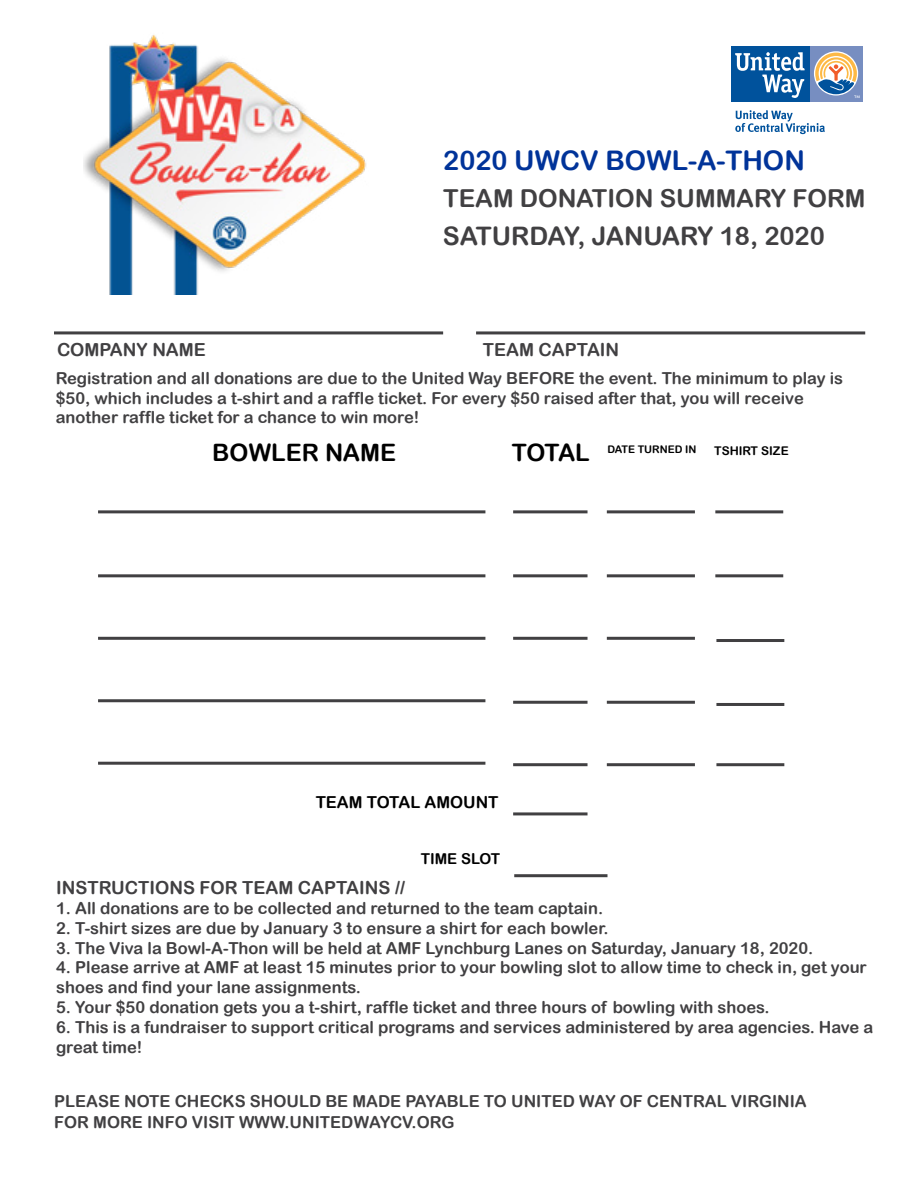
<style>
.page{position:relative;width:918px;height:1188px;background:#fff}
.page>*{position:absolute;margin:0;border:0;box-sizing:border-box;transform-origin:0 0}
.t1{font:27px "Arial Rounded MT Bold";color:#039}
.t2{font:25.5px "Arial Rounded MT Bold";color:#414042}
.t3{font:24.75px "Arial Rounded MT Bold";color:#414042}
.t4{font:24px "Arial Rounded MT Bold";color:#000}
.t5{font:18px "Arial Rounded MT Bold";color:#414042}
.t6{font:16.5px/19.8px "Arial Rounded MT Bold";color:#414042}
.t7{font:16.5px "Arial Rounded MT Bold";color:#000}
.t8{font:15px "Arial Rounded MT Bold";color:#000}
.t9{font:12px "Arial Rounded MT Bold";color:#000}
.t10{font:10.5px "Arial Rounded MT Bold";color:#000}
</style>
<div class="page">
<hr style="left:54px;top:331px;width:389px;height:3px;background:#414042">
<hr style="left:98px;top:510px;width:387px;height:3px;background:#414042">
<hr style="left:98px;top:574px;width:387px;height:3px;background:#414042">
<hr style="left:98px;top:637px;width:387px;height:3px;background:#414042">
<hr style="left:98px;top:699px;width:387px;height:3px;background:#414042">
<hr style="left:98px;top:762px;width:387px;height:3px;background:#414042">
<hr style="left:476px;top:331px;width:389px;height:3px;background:#414042">
<hr style="left:513px;top:510px;width:75px;height:3px;background:#414042">
<hr style="left:513px;top:574px;width:75px;height:3px;background:#414042">
<hr style="left:607px;top:574px;width:88px;height:3px;background:#414042">
<hr style="left:513px;top:637px;width:75px;height:3px;background:#414042">
<hr style="left:607px;top:637px;width:88px;height:3px;background:#414042">
<hr style="left:513px;top:701px;width:75px;height:3px;background:#414042">
<hr style="left:607px;top:701px;width:88px;height:3px;background:#414042">
<hr style="left:513px;top:763px;width:75px;height:3px;background:#414042">
<hr style="left:513px;top:812px;width:75px;height:3px;background:#414042">
<hr style="left:607px;top:763px;width:88px;height:3px;background:#414042">
<hr style="left:607px;top:510px;width:88px;height:3px;background:#414042">
<div style="left:809px;top:46px;width:54px;height:55px;background:#778ec1"></div>
<svg style="left:814px;top:51px;width:44px;height:45px"></svg>
<div style="left:731px;top:46px;width:78px;height:55px;background:#00529c"></div>
<svg style="left:815px;top:53px;width:45px;height:45px"></svg>
<svg style="left:735px;top:52px;width:70px;height:46px"></svg>
<svg style="left:735px;top:110px;width:90px;height:24px"></svg>
<hr style="left:715px;top:510px;width:68px;height:3px;background:#414042">
<hr style="left:716px;top:639px;width:68px;height:3px;background:#414042">
<hr style="left:715px;top:574px;width:68px;height:3px;background:#414042">
<hr style="left:716px;top:703px;width:68px;height:3px;background:#414042">
<hr style="left:716px;top:763px;width:68px;height:3px;background:#414042">
<hr style="left:514px;top:874px;width:94px;height:3px;background:#414042">
<img style="left:83px;top:34px;width:284px;height:260px">
<h1 class="t1" style="left:443px;top:145px;width:363px">2020 UWCV BOWL-A-THON</h1>
<h3 class="t3" style="left:443px;top:184px;width:424px">TEAM DONATION SUMMARY FORM</h3>
<h2 class="t2" style="left:443px;top:221px;width:384px">SATURDAY, JANUARY 18, 2020</h2>
<p class="t5" style="left:57px;top:339px;width:150px">COMPANY NAME</p>
<p class="t5" style="left:483px;top:339px;width:138px">TEAM CAPTAIN</p>
<p class="t6" style="left:56px;top:368px;width:789px">Registration and all donations are due to the United Way BEFORE the event. The minimum to play is $50, which includes a t-shirt and a raffle ticket. For every $50 raised after that, you will receive another raffle ticket for a chance to win more!</p>
<h3 class="t4" style="left:212px;top:438px;width:186px">BOWLER NAME</h3>
<h3 class="t4" style="left:512px;top:438px;width:80px">TOTAL</h3>
<p class="t10" style="left:608px;top:443px;width:90px">DATE TURNED IN</p>
<p class="t9" style="left:714px;top:443px;width:76px">TSHIRT SIZE</p>
<p class="t7" style="left:316px;top:792px;width:184px">TEAM TOTAL AMOUNT</p>
<p class="t8" style="left:421px;top:850px;width:81px">TIME SLOT</p>
<p class="t5" style="left:56px;top:877px;width:350px">INSTRUCTIONS FOR TEAM CAPTAINS //</p>
<p class="t6" style="left:56px;top:898px;width:548px">1. All donations are to be collected and returned to the team captain.</p>
<p class="t6" style="left:56px;top:918px;width:554px">2. T-shirt sizes are due by January 3 to ensure a shirt for each bowler.</p>
<p class="t6" style="left:56px;top:938px;width:759px">3. The Viva la Bowl-A-Thon will be held at AMF Lynchburg Lanes on Saturday, January 18, 2020.</p>
<p class="t6" style="left:56px;top:958px;width:812px">4. Please arrive at AMF at least 15 minutes prior to your bowling slot to allow time to check in, get your shoes and find your lane assignments.</p>
<p class="t6" style="left:56px;top:997px;width:715px">5. Your $50 donation gets you a t-shirt, raffle ticket and three hours of bowling with shoes.</p>
<p class="t6" style="left:56px;top:1017px;width:819px">6. This is a fundraiser to support critical programs and services administered by area agencies. Have a great time!</p>
<p class="t6" style="left:54px;top:1090px;width:754px;line-height:21.5px">PLEASE NOTE CHECKS SHOULD BE MADE PAYABLE TO UNITED WAY OF CENTRAL VIRGINIA<br>FOR MORE INFO VISIT WWW.UNITEDWAYCV.ORG</p>
</div>
